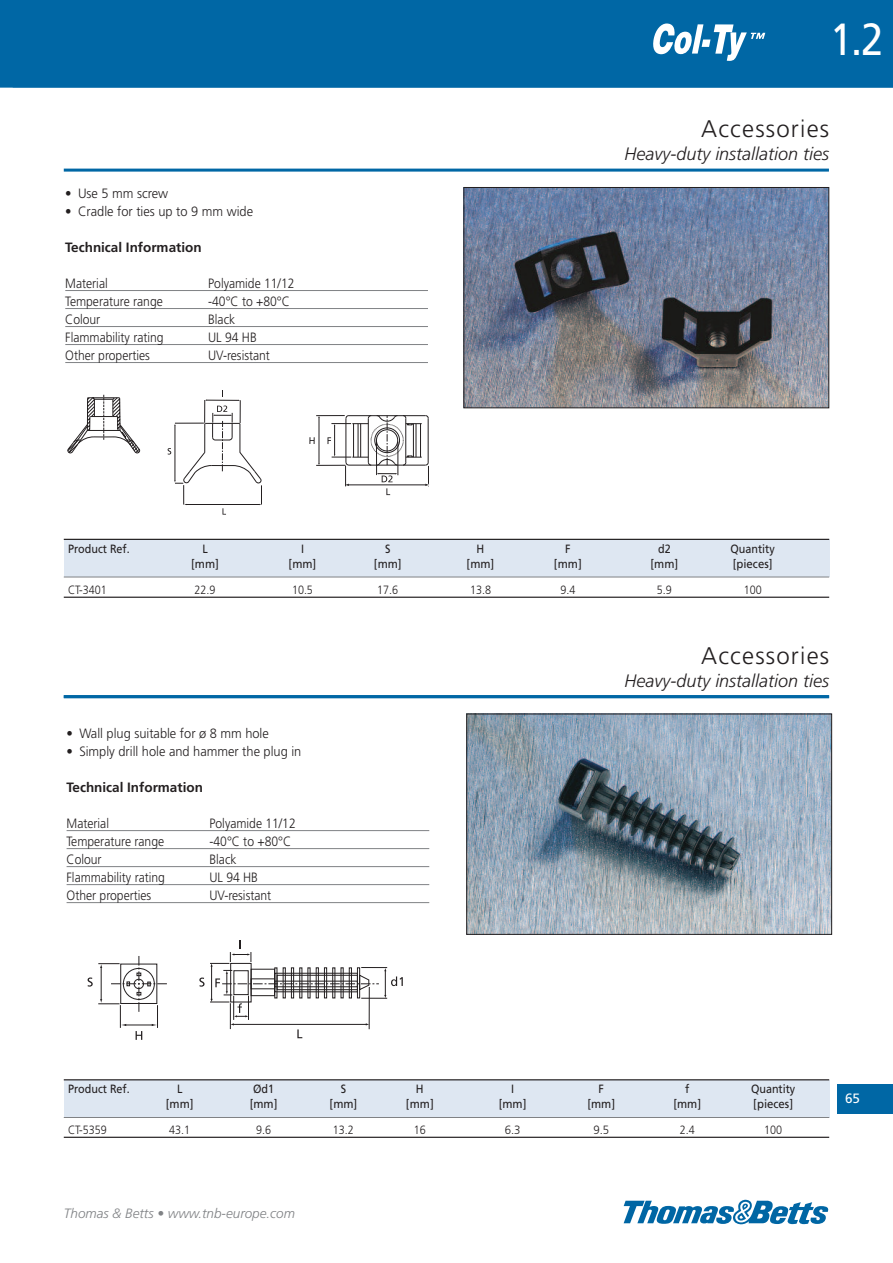
<style>
.page{position:relative;width:893px;height:1263px;background:#fff}
.page>*{position:absolute;margin:0;border:0;box-sizing:border-box;transform-origin:0 0}
.t1{font:45px "Frutiger";color:#fff;scale:.88 1}
.t2{font:300 24px "Frutiger";letter-spacing:.05em;color:#231f20}
.t3{font:italic 300 18px "Frutiger";color:#231f20}
.t4{font:300 13.5px "Frutiger";color:#231f20;scale:.9 1}
.t5{font:300 13.5px "Frutiger";color:#231f20;scale:.95 1}
.t6{font:700 13.5px "Frutiger";color:#231f20}
.t7{font:italic 300 13.5px "Frutiger";color:#808285}
.t8{font:13.5px "Frutiger";color:#fff}
.t9{font:12px "Frutiger";color:#231f20;scale:.95 1}
.t10{font:300 12px "Frutiger";color:#231f20;scale:.9 1}
.t11{font:12px "Frutiger";color:#231f20;scale:.9 1}
.t12{font:300 12px "Frutiger";color:#231f20;scale:.95 1}
</style>
<div class="page">
<div style="left:0;top:0;width:893px;height:89px;background:#0067a5"></div>
<svg style="left:653px;top:24px;width:112px;height:37px"></svg>
<svg style="left:624px;top:1200px;width:204px;height:24px"></svg>
<div style="left:838px;top:1084px;width:55px;height:30px;background:#0067a5"></div>
<hr style="left:65px;top:290px;width:363px;height:1px;background:#808285">
<hr style="left:65px;top:308px;width:363px;height:1px;background:#808285">
<hr style="left:65px;top:326px;width:363px;height:1px;background:#808285">
<hr style="left:65px;top:344px;width:363px;height:1px;background:#808285">
<hr style="left:65px;top:362px;width:363px;height:1px;background:#808285">
<img style="left:465px;top:189px;width:362px;height:217px">
<div style="left:463px;top:187px;width:366px;height:221px;border:1px solid #231f20"></div>
<hr style="left:64px;top:169px;width:765px;height:3px;background:#0067a5">
<hr style="left:0;top:88px;width:893px;height:3px;background:#fff">
<img style="left:468px;top:716px;width:362px;height:217px">
<div style="left:466px;top:714px;width:366px;height:221px;border:1px solid #231f20"></div>
<hr style="left:67px;top:830px;width:362px;height:1px;background:#808285">
<hr style="left:67px;top:848px;width:362px;height:1px;background:#808285">
<hr style="left:67px;top:866px;width:362px;height:1px;background:#808285">
<hr style="left:67px;top:884px;width:362px;height:1px;background:#808285">
<hr style="left:67px;top:902px;width:362px;height:1px;background:#808285">
<svg style="left:88px;top:956px;width:79px;height:84px"></svg>
<svg style="left:199px;top:940px;width:204px;height:98px"></svg>
<div style="left:64px;top:1080px;width:765px;height:37px;background:#dee7f2"></div>
<hr style="left:64px;top:1079px;width:765px;height:1px;background:#231f20">
<hr style="left:64px;top:1117px;width:765px;height:1px;background:#808285">
<hr style="left:64px;top:1137px;width:765px;height:1px;background:#231f20">
<hr style="left:64px;top:695px;width:765px;height:3px;background:#0067a5">
<div style="left:64px;top:539px;width:765px;height:38px;background:#dee7f2"></div>
<hr style="left:64px;top:539px;width:765px;height:1px;background:#231f20">
<hr style="left:64px;top:577px;width:765px;height:1px;background:#808285">
<hr style="left:64px;top:597px;width:765px;height:1px;background:#231f20">
<svg style="left:309px;top:415px;width:120px;height:80px"></svg>
<svg style="left:68px;top:394px;width:72px;height:59px"></svg>
<svg style="left:168px;top:391px;width:94px;height:124px"></svg>
<h1 class="t1" style="left:830px;top:21px;width:62px">1.2</h1>
<h2 class="t2" style="left:701px;top:119px;width:129px">Accessories</h2>
<p class="t5" style="left:65px;top:188px;width:110px">• Use 5 mm screw</p>
<p class="t5" style="left:65px;top:206px;width:199px">• Cradle for ties up to 9 mm wide</p>
<p class="t6" style="left:65px;top:242px;width:138px">Technical Information</p>
<p class="t4" style="left:65px;top:278px;width:49px">Material</p>
<p class="t4" style="left:208px;top:278px;width:97px">Polyamide 11/12</p>
<p class="t4" style="left:65px;top:296px;width:110px">Temperature range</p>
<p class="t4" style="left:208px;top:296px;width:92px">-40°C to +80°C</p>
<p class="t4" style="left:65px;top:314px;width:40px">Colour</p>
<p class="t4" style="left:208px;top:314px;width:31px">Black</p>
<p class="t4" style="left:65px;top:332px;width:111px">Flammability rating</p>
<p class="t4" style="left:208px;top:332px;width:55px">UL 94 HB</p>
<p class="t4" style="left:65px;top:350px;width:96px">Other properties</p>
<p class="t4" style="left:208px;top:350px;width:70px">UV-resistant</p>
<h3 class="t3" style="left:624px;top:147px;width:206px">Heavy-duty installation ties</h3>
<p class="t11" style="left:68px;top:544px;width:70px">Product Ref.</p>
<p class="t11" style="left:202px;top:544px;width:8px">L</p>
<p class="t11" style="left:301px;top:544px;width:5px">I</p>
<p class="t11" style="left:385px;top:544px;width:7px">S</p>
<p class="t11" style="left:477px;top:544px;width:10px">H</p>
<p class="t11" style="left:565px;top:544px;width:8px">F</p>
<p class="t11" style="left:658px;top:544px;width:15px">d2</p>
<p class="t11" style="left:730px;top:544px;width:51px">Quantity</p>
<p class="t9" style="left:191px;top:559px;width:31px">[mm]</p>
<p class="t9" style="left:289px;top:559px;width:31px">[mm]</p>
<p class="t9" style="left:374px;top:559px;width:31px">[mm]</p>
<p class="t9" style="left:467px;top:559px;width:31px">[mm]</p>
<p class="t9" style="left:554px;top:559px;width:31px">[mm]</p>
<p class="t9" style="left:650px;top:559px;width:31px">[mm]</p>
<p class="t9" style="left:733px;top:559px;width:43px">[pieces]</p>
<p class="t10" style="left:68px;top:585px;width:45px">CT-3401</p>
<p class="t10" style="left:195px;top:585px;width:25px">22.9</p>
<p class="t10" style="left:292px;top:585px;width:25px">10.5</p>
<p class="t10" style="left:377px;top:585px;width:25px">17.6</p>
<p class="t10" style="left:470px;top:585px;width:25px">13.8</p>
<p class="t10" style="left:560px;top:585px;width:18px">9.4</p>
<p class="t10" style="left:657px;top:585px;width:18px">5.9</p>
<p class="t10" style="left:744px;top:585px;width:21px">100</p>
<h2 class="t2" style="left:701px;top:646px;width:129px">Accessories</h2>
<p class="t5" style="left:67px;top:728px;width:214px">• Wall plug suitable for ø 8 mm hole</p>
<p class="t5" style="left:67px;top:746px;width:249px">• Simply drill hole and hammer the plug in</p>
<p class="t6" style="left:67px;top:782px;width:138px">Technical Information</p>
<p class="t4" style="left:67px;top:818px;width:49px">Material</p>
<p class="t4" style="left:209px;top:818px;width:97px">Polyamide 11/12</p>
<p class="t4" style="left:67px;top:836px;width:110px">Temperature range</p>
<p class="t4" style="left:209px;top:836px;width:92px">-40°C to +80°C</p>
<p class="t4" style="left:67px;top:854px;width:40px">Colour</p>
<p class="t4" style="left:209px;top:854px;width:31px">Black</p>
<p class="t4" style="left:67px;top:872px;width:111px">Flammability rating</p>
<p class="t4" style="left:209px;top:872px;width:55px">UL 94 HB</p>
<p class="t4" style="left:67px;top:890px;width:96px">Other properties</p>
<p class="t4" style="left:209px;top:890px;width:70px">UV-resistant</p>
<h3 class="t3" style="left:624px;top:673px;width:206px">Heavy-duty installation ties</h3>
<p class="t11" style="left:68px;top:1084px;width:70px">Product Ref.</p>
<p class="t11" style="left:177px;top:1084px;width:7px">L</p>
<p class="t11" style="left:253px;top:1084px;width:25px">Ød1</p>
<p class="t11" style="left:341px;top:1084px;width:8px">S</p>
<p class="t11" style="left:416px;top:1084px;width:10px">H</p>
<p class="t11" style="left:511px;top:1084px;width:5px">I</p>
<p class="t11" style="left:599px;top:1084px;width:8px">F</p>
<p class="t11" style="left:685px;top:1084px;width:6px">f</p>
<p class="t11" style="left:751px;top:1084px;width:51px">Quantity</p>
<p class="t9" style="left:166px;top:1099px;width:31px">[mm]</p>
<p class="t9" style="left:250px;top:1099px;width:31px">[mm]</p>
<p class="t9" style="left:330px;top:1099px;width:31px">[mm]</p>
<p class="t9" style="left:406px;top:1099px;width:31px">[mm]</p>
<p class="t9" style="left:499px;top:1099px;width:31px">[mm]</p>
<p class="t9" style="left:587px;top:1099px;width:31px">[mm]</p>
<p class="t9" style="left:673px;top:1099px;width:31px">[mm]</p>
<p class="t9" style="left:753px;top:1099px;width:43px">[pieces]</p>
<p class="t10" style="left:68px;top:1125px;width:45px">CT-5359</p>
<p class="t10" style="left:169px;top:1125px;width:25px">43.1</p>
<p class="t10" style="left:256px;top:1125px;width:18px">9.6</p>
<p class="t10" style="left:333px;top:1125px;width:25px">13.2</p>
<p class="t10" style="left:414px;top:1125px;width:15px">16</p>
<p class="t12" style="left:505px;top:1125px;width:18px">6.3</p>
<p class="t12" style="left:593px;top:1125px;width:18px">9.5</p>
<p class="t10" style="left:680px;top:1125px;width:18px">2.4</p>
<p class="t10" style="left:764px;top:1125px;width:21px">100</p>
<p class="t7" style="left:64px;top:1208px;width:233px">Thomas &amp; Betts • www.tnb-europe.com</p>
<p class="t8" style="left:845px;top:1093px;width:16px">65</p>
</div>
